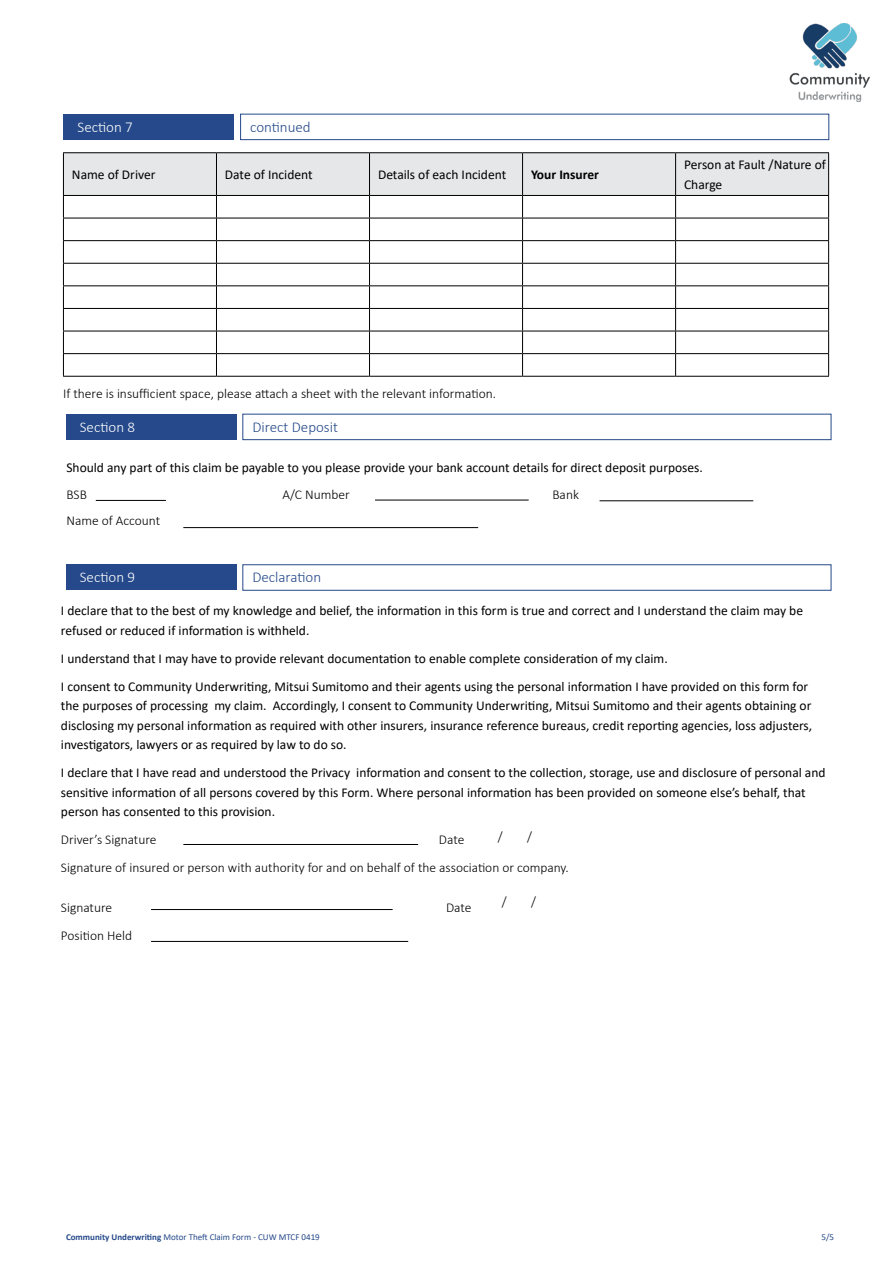
<style>
.page{position:relative;width:893px;height:1263px;background:#fff}
.page>*{position:absolute;margin:0;border:0;box-sizing:border-box;transform-origin:0 0}
.t1{font:300 15px "Calibri";color:#25498a}
.t2{font:300 15px "Calibri";color:#fff}
.t3{font:13.5px/19.5px "Calibri";color:#000}
.t4{font:300 13.5px "Calibri";color:#000}
.t5{font:700 13.5px "Calibri";color:#000}
.t6{font:9px "Calibri";color:#25498a}
.s1{font-weight:700}
</style>
<div class="page">
<div style="left:64px;top:114px;width:170px;height:25px;background:#25498a"></div>
<div style="left:240px;top:114px;width:589px;height:26px;border:1px solid #25498a"></div>
<hr style="left:63px;top:152px;width:153px;height:1px;background:#000">
<hr style="left:216px;top:152px;width:153px;height:1px;background:#000">
<hr style="left:369px;top:152px;width:154px;height:1px;background:#000">
<hr style="left:523px;top:152px;width:153px;height:1px;background:#000">
<hr style="left:676px;top:152px;width:153px;height:1px;background:#000">
<svg style="left:63px;top:153px;width:766px;height:223px"></svg>
<hr style="left:63px;top:376px;width:153px;height:1px;background:#000">
<hr style="left:216px;top:376px;width:153px;height:1px;background:#000">
<hr style="left:369px;top:376px;width:154px;height:1px;background:#000">
<hr style="left:523px;top:376px;width:153px;height:1px;background:#000">
<hr style="left:676px;top:376px;width:153px;height:1px;background:#000">
<img style="left:790px;top:24px;width:80px;height:77px">
<div style="left:66px;top:414px;width:170px;height:25px;background:#25498a"></div>
<div style="left:242px;top:414px;width:589px;height:26px;border:1px solid #25498a"></div>
<hr style="left:96px;top:500px;width:70px;height:1px;background:#000">
<hr style="left:375px;top:500px;width:154px;height:1px;background:#000">
<hr style="left:183px;top:527px;width:295px;height:1px;background:#000">
<div style="left:66px;top:564px;width:170px;height:26px;background:#25498a"></div>
<div style="left:242px;top:564px;width:589px;height:27px;border:1px solid #25498a"></div>
<hr style="left:183px;top:844px;width:235px;height:1px;background:#000">
<hr style="left:151px;top:909px;width:242px;height:1px;background:#000">
<hr style="left:151px;top:941px;width:257px;height:1px;background:#000">
<hr style="left:600px;top:500px;width:153px;height:1px;background:#000">
<p class="t2" style="left:78px;top:117px;width:57px">Section 7</p>
<p class="t1" style="left:250px;top:117px;width:62px">continued</p>
<p class="t3" style="left:72px;top:165px;width:85px">Name of Driver</p>
<p class="t3" style="left:225px;top:165px;width:89px">Date of Incident</p>
<p class="t3" style="left:378px;top:165px;width:130px">Details of each Incident</p>
<p class="t5" style="left:531px;top:165px;width:69px">Your Insurer</p>
<p class="t3" style="left:684px;top:155px;width:143px">Person at Fault /Nature of<br>Charge</p>
<p class="t4" style="left:63px;top:385px;width:435px">If there is insufficient space, please attach a sheet with the relevant information.</p>
<p class="t2" style="left:80px;top:417px;width:57px">Section 8</p>
<p class="t1" style="left:252px;top:417px;width:87px">Direct Deposit</p>
<p class="t3" style="left:66px;top:457px;width:638px">Should any part of this claim be payable to you please provide your bank account details for direct deposit purposes.</p>
<p class="t4" style="left:66px;top:486px;width:22px">BSB</p>
<p class="t4" style="left:282px;top:486px;width:69px">A/C Number</p>
<p class="t4" style="left:552px;top:486px;width:28px">Bank</p>
<p class="t4" style="left:66px;top:512px;width:95px">Name of Account</p>
<p class="t2" style="left:80px;top:568px;width:57px">Section 9</p>
<p class="t1" style="left:252px;top:568px;width:70px">Declaration</p>
<p class="t3" style="left:61px;top:600px;width:744px">I declare that to the best of my knowledge and belief, the information in this form is true and correct and I understand the claim may be refused or reduced if information is withheld.</p>
<p class="t3" style="left:61px;top:644px;width:749px;line-height:28px">I understand that I may have to provide relevant documentation to enable complete consideration of my claim.<br>I consent to Community Underwriting, Mitsui Sumitomo and their agents using the personal information I have provided on this form for</p>
<p class="t3" style="left:61px;top:695px;width:753px;text-align:justify">the purposes of processing my claim. Accordingly, I consent to Community Underwriting, Mitsui Sumitomo and their agents obtaining or disclosing my personal information as required with other insurers, insurance reference bureaus, credit reporting agencies, loss adjusters, investigators, lawyers or as required by law to do so.</p>
<p class="t3" style="left:61px;top:762px;width:766px">I declare that I have read and understood the Privacy information and consent to the collection, storage, use and disclosure of personal and sensitive information of all persons covered by this Form. Where personal information has been provided on someone else’s behalf, that person has consented to this provision.</p>
<p class="t4" style="left:61px;top:831px;width:97px">Driver’s Signature</p>
<p class="t4" style="left:439px;top:831px;width:27px">Date</p>
<p class="t4" style="left:498px;top:828px;width:6px">/</p>
<p class="t4" style="left:527px;top:828px;width:6px">/</p>
<p class="t4" style="left:61px;top:859px;width:509px">Signature of insured or person with authority for and on behalf of the association or company.</p>
<p class="t4" style="left:61px;top:899px;width:53px">Signature</p>
<p class="t4" style="left:446px;top:899px;width:27px">Date</p>
<p class="t4" style="left:502px;top:893px;width:6px">/</p>
<p class="t4" style="left:531px;top:893px;width:6px">/</p>
<p class="t4" style="left:61px;top:927px;width:73px">Position Held</p>
<p class="t6" style="left:66px;top:1231px;width:255px"><span class="s1">Community Underwriting</span> Motor Theft Claim Form - CUW MTCF 0419</p>
<p class="t6" style="left:821px;top:1231px;width:14px">5/5</p>
</div>
